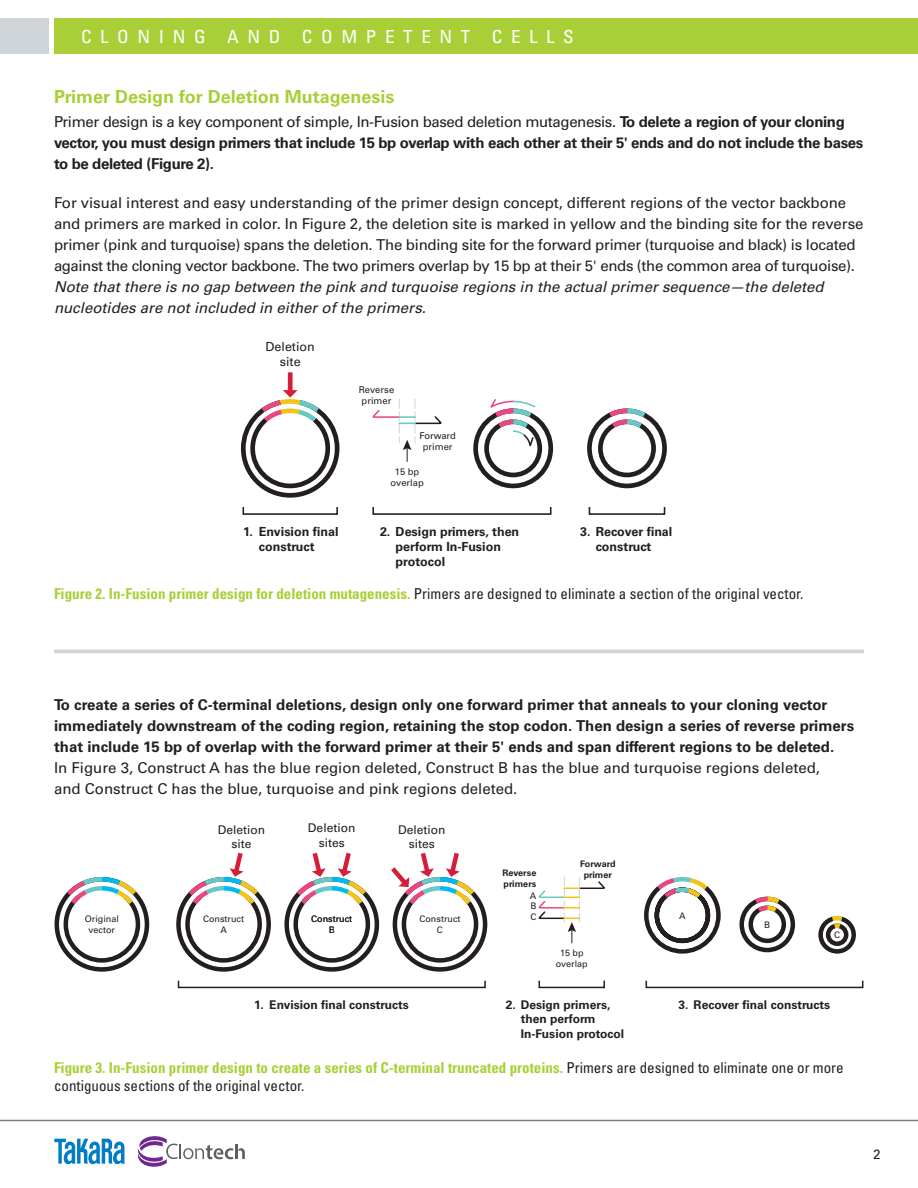
<style>
.page{position:relative;width:918px;height:1188px;background:#fff}
.page>*{position:absolute;margin:0;border:0;box-sizing:border-box;transform-origin:0 0}
.Subhead{font:700 18px "Univers LT Std";color:#a9cf38}
.t1{font:condensed 18px "Univers LT Std";letter-spacing:.45em;color:#fff;scale:1.06 1}
.Body_Text{font:15px/21px "Univers LT Std";letter-spacing:-.02em;color:#231f20}
.Body_Text-2{font:700 15px/21px "Univers LT Std";color:#231f20}
.FigureCaption{font:condensed 15px/18px "Univers LT Std";color:#231f20}
.Body_Text-3{font:700 15px/21px "Univers LT Std";letter-spacing:-.025em;color:#231f20}
.t2{font:13.5px "Univers LT Std";color:#231f20}
.t3{font:700 12.45px/15px "Univers LT Std";color:#231f20}
.t4{font:12.45px/15px "Univers LT Std";color:#231f20;text-align:center}
.t5{font:700 12px/14.4px "Univers LT Std";color:#231f20}
.t6{font:12px/14.4px "Univers LT Std";color:#231f20;text-align:center}
.t7{font:9.45px/11.2px "Univers LT Std";color:#231f20;text-align:center}
.t8{font:9px/10.8px "Univers LT Std";color:#231f20;text-align:center}
.t9{font:700 9px/10.8px "Univers LT Std";color:#231f20}
.s1{font-weight:400}
.s2{font-style:italic}
.s3{font-weight:700;color:#a9cf38}
</style>
<div class="page">
<div style="left:54px;top:18px;width:864px;height:36px;background:#a9cf38"></div>
<div style="left:0;top:18px;width:50px;height:36px;background:#d0d5d9"></div>
<svg style="left:138px;top:1136px;width:107px;height:31px"></svg>
<svg style="left:54px;top:1139px;width:71px;height:25px"></svg>
<hr style="left:0;top:1120px;width:918px;height:1px;background:#807f83">
<div style="left:288px;top:372px;width:5px;height:19px;background:#d61d3a"></div>
<svg style="left:241px;top:390px;width:425px;height:125px"></svg>
<svg style="left:818px;top:916px;width:38px;height:38px"></svg>
<div style="left:739px;top:897px;width:56px;height:55px;border:5px solid #231f20;border-radius:50%"></div>
<svg style="left:644px;top:877px;width:144px;height:77px"></svg>
<div style="left:646px;top:980px;width:217px;height:8px;border:2px solid #231f20"></div>
<svg style="left:55px;top:852px;width:550px;height:137px"></svg>
<hr style="left:54px;top:650px;width:810px;height:3px;background:#d0d5d9">
<p class="t1" style="left:81px;top:25px;width:467px">CLONING AND COMPETENT CELLS</p>
<p class="Subhead" style="left:54px;top:86px;width:342px">Primer Design for Deletion Mutagenesis</p>
<p class="Body_Text-3" style="left:54px;top:111px;width:811px"><span class="s1">Primer design is a key component of simple, In-Fusion based deletion mutagenesis.</span> To delete a region of your cloning vector, you must design primers that include 15 bp overlap with each other at their 5' ends and do not include the bases to be deleted (Figure 2).</p>
<p class="Body_Text" style="left:54px;top:192px;width:811px">For visual interest and easy understanding of the primer design concept, different regions of the vector backbone and primers are marked in color. In Figure 2, the deletion site is marked in yellow and the binding site for the reverse primer (pink and turquoise) spans the deletion. The binding site for the forward primer (turquoise and black) is located against the cloning vector backbone. The two primers overlap by 15 bp at their 5' ends (the common area of turquoise).<br><span class="s2">Note that there is no gap between the pink and turquoise regions in the actual primer sequence—the deleted nucleotides are not included in either of the primers.</span></p>
<p class="t4" style="left:266px;top:339px;width:51px">Deletion site</p>
<p class="t7" style="left:359px;top:384px;width:37px">Reverse primer</p>
<p class="t7" style="left:419px;top:430px;width:38px">Forward primer</p>
<p class="t7" style="left:391px;top:466px;width:35px">15 bp overlap</p>
<p class="t3" style="left:259px;top:525px;width:81px;text-indent:-16px">1. Envision final construct</p>
<p class="t3" style="left:396px;top:525px;width:125px;text-indent:-16px">2. Design primers, then perform In-Fusion protocol</p>
<p class="t3" style="left:580px;top:525px;width:94px;text-align:center">3. Recover final construct</p>
<p class="FigureCaption" style="left:54px;top:584px;width:751px"><span class="s3">Figure 2. In-Fusion primer design for deletion mutagenesis.</span> Primers are designed to eliminate a section of the original vector.</p>
<p class="Body_Text-2" style="left:54px;top:694px;width:802px">To create a series of C-terminal deletions, design only one forward primer that anneals to your cloning vector immediately downstream of the coding region, retaining the stop codon. Then design a series of reverse primers that include 15 bp of overlap with the forward primer at their 5' ends and span different regions to be deleted.<br><span class="s1">In Figure 3, Construct A has the blue region deleted, Construct B has the blue and turquoise regions deleted,<br>and Construct C has the blue, turquoise and pink regions deleted.</span></p>
<p class="t6" style="left:218px;top:823px;width:49px">Deletion site</p>
<p class="t6" style="left:308px;top:821px;width:49px">Deletion sites</p>
<p class="t6" style="left:398px;top:822px;width:49px">Deletion sites</p>
<p class="t9" style="left:502px;top:867px;width:35px">Reverse primers</p>
<p class="t8" style="left:530px;top:890px;width:8px">A</p>
<p class="t9" style="left:580px;top:858px;width:37px;text-align:center">Forward primer</p>
<p class="t8" style="left:85px;top:914px;width:36px">Original vector</p>
<p class="t8" style="left:203px;top:914px;width:43px">Construct<br>A</p>
<p class="t8" style="left:311px;top:914px;width:43px">Construct<br>B</p>
<p class="t8" style="left:329px;top:924px;width:7px">E</p>
<p class="t8" style="left:419px;top:914px;width:43px">Construct<br>C</p>
<p class="t8" style="left:530px;top:901px;width:8px;text-align:left">B<br>C</p>
<p class="t8" style="left:679px;top:910px;width:8px">A</p>
<p class="t8" style="left:764px;top:919px;width:8px">B</p>
<p class="t8" style="left:834px;top:930px;width:8px">C</p>
<p class="t8" style="left:556px;top:947px;width:33px">15 bp overlap</p>
<p class="t5" style="left:254px;top:998px;width:156px">1. Envision final constructs</p>
<p class="t5" style="left:521px;top:998px;width:105px;text-indent:-15px">2. Design primers, then perform<br>In-Fusion protocol</p>
<p class="t5" style="left:679px;top:998px;width:153px">3. Recover final constructs</p>
<p class="FigureCaption" style="left:54px;top:1058px;width:791px"><span class="s3">Figure 3. In-Fusion primer design to create a series of C-terminal truncated proteins.</span> Primers are designed to eliminate one or more contiguous sections of the original vector.</p>
<p class="t2" style="left:873px;top:1146px;width:9px">2</p>
</div>
